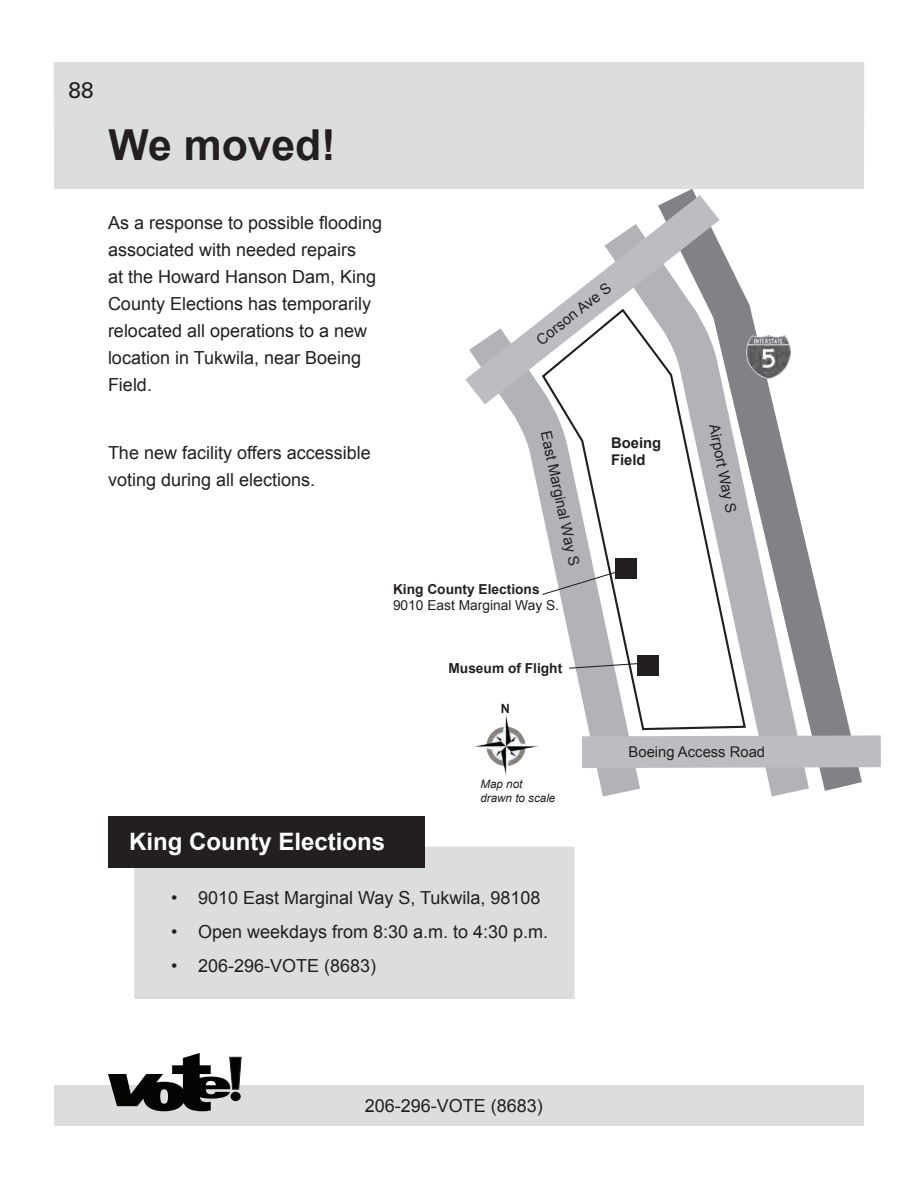
<style>
.page{position:relative;width:918px;height:1188px;background:#fff}
.page>*{position:absolute;margin:0;border:0;box-sizing:border-box;transform-origin:0 0}
.t1{font:700 42.75px "Arial";color:#231f20}
.t2{font:700 24px "Arial";color:#fff}
.t3{font:22.5px "Univers";color:#231f20}
.t4{font:18px/27px "Arial";color:#231f20}
.t5{font:14.85px "Arial";color:#231f20}
.t6{font:700 14.85px/17.7px "Arial";color:#231f20}
.t7{font:700 13.8px "Arial";color:#231f20}
.t8{font:13.8px "Arial";color:#231f20}
.t9{font:700 12.75px "Arial";color:#231f20}
.t10{font:italic 11.7px/14px "Arial";color:#231f20}
</style>
<div class="page">
<div style="left:54px;top:1085px;width:810px;height:41px;background:#dcdddf"></div>
<svg style="left:108px;top:1053px;width:133px;height:58px"></svg>
<div style="left:230px;top:1092px;width:11px;height:9px;background:#040503;border-radius:50%"></div>
<div style="left:54px;top:62px;width:810px;height:127px;background:#dcdddf"></div>
<div style="left:134px;top:847px;width:440px;height:152px;background:#dcdddf"></div>
<svg style="left:525px;top:437px;width:42px;height:310px"></svg>
<svg style="left:567px;top:324px;width:269px;height:473px"></svg>
<svg style="left:550px;top:720px;width:331px;height:64px"></svg>
<svg style="left:465px;top:189px;width:289px;height:248px"></svg>
<img style="left:747px;top:335px;width:43px;height:44px">
<svg style="left:568px;top:662px;width:69px;height:7px"></svg>
<svg style="left:541px;top:569px;width:81px;height:27px"></svg>
<img style="left:475px;top:715px;width:62px;height:60px">
<div style="left:615px;top:558px;width:22px;height:21px;background:#231f20"></div>
<div style="left:637px;top:655px;width:22px;height:21px;background:#231f20"></div>
<div style="left:108px;top:816px;width:316px;height:51px;background:#231f20"></div>
<p class="t3" style="left:68px;top:77px;width:27px">88</p>
<h1 class="t1" style="left:108px;top:121px;width:229px">We moved!</h1>
<p class="t4" style="left:108px;top:209px;width:276px">As a response to possible flooding associated with needed repairs<br>at the Howard Hanson Dam, King<br>County Elections has temporarily relocated all operations to a new location in Tukwila, near Boeing<br>Field.</p>
<p class="t5" style="left:533px;top:335px;width:92px;rotate:-38deg">Corson Ave S</p>
<p class="t4" style="left:108px;top:439px;width:264px">The new facility offers accessible voting during all elections.</p>
<p class="t5" style="left:554px;top:429px;width:139px;rotate:78deg">East Marginal Way S</p>
<p class="t7" style="left:393px;top:581px;width:148px">King County Elections</p>
<p class="t8" style="left:393px;top:597px;width:168px">9010 East Marginal Way S.</p>
<p class="t6" style="left:611px;top:433px;width:52px">Boeing<br>Field</p>
<p class="t5" style="left:722px;top:422px;width:92px;rotate:79deg">Airport Way S</p>
<h2 class="t2" style="left:129px;top:828px;width:258px">King County Elections</h2>
<p class="t7" style="left:448px;top:660px;width:115px">Museum of Flight</p>
<p class="t9" style="left:501px;top:702px;width:11px">N</p>
<p class="t10" style="left:480px;top:777px;width:76px">Map not drawn to scale</p>
<p class="t5" style="left:629px;top:744px;width:138px">Boeing Access Road</p>
<p class="t4" style="left:171px;top:884px;width:371px">• 9010 East Marginal Way S, Tukwila, 98108</p>
<p class="t4" style="left:171px;top:918px;width:379px">• Open weekdays from 8:30 a.m. to 4:30 p.m.</p>
<p class="t4" style="left:171px;top:952px;width:207px">• 206-296-VOTE (8683)</p>
<p class="t4" style="left:365px;top:1092px;width:180px">206-296-VOTE (8683)</p>
</div>
